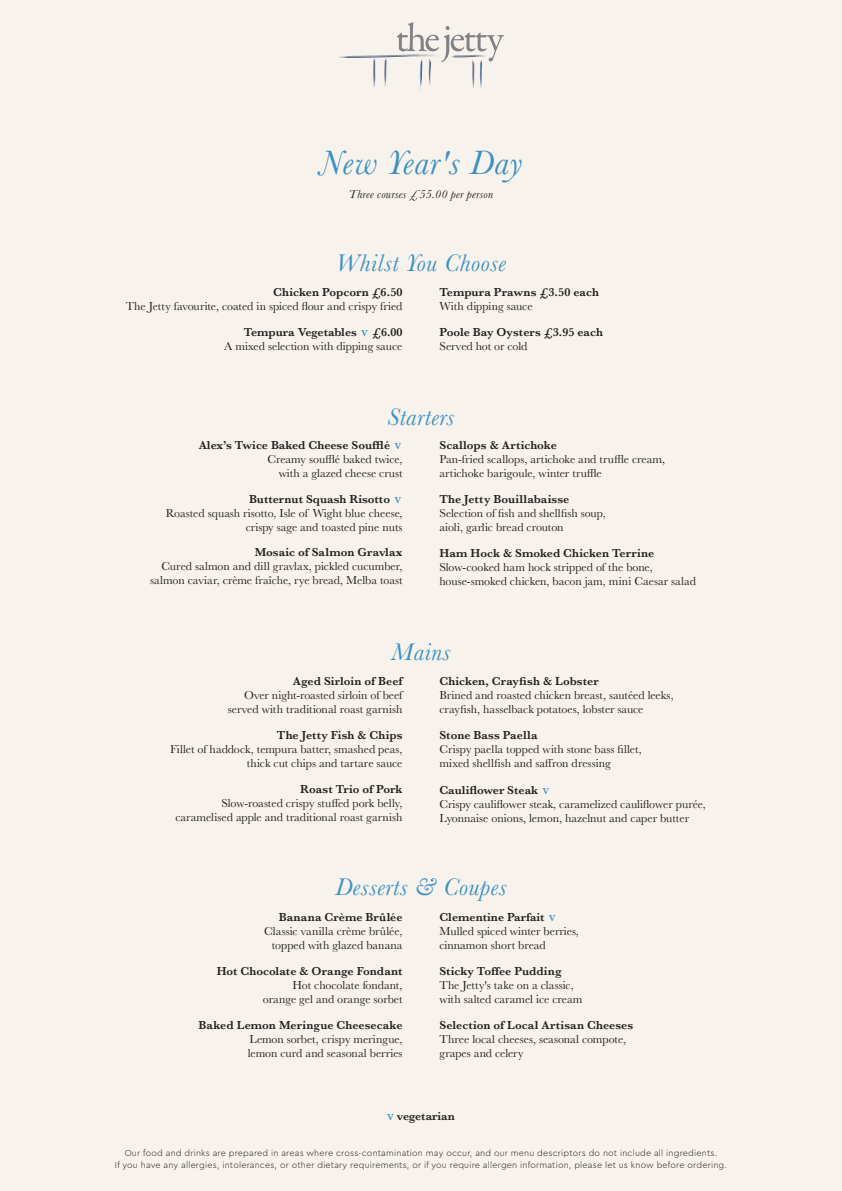
<style>
.page{position:relative;width:842px;height:1191px;background:#f7f2eb}
.page>*{position:absolute;margin:0;border:0;box-sizing:border-box;transform-origin:0 0}
.t1{font:italic 35px "Baskerville";letter-spacing:.02em;color:#3c90c2}
.t2{font:italic 25px "Baskerville";letter-spacing:.02em;color:#3c90c2}
.Dish__decription__kcal{font:12px/14px "Baskerville";color:#231f20;text-align:right}
.Dish__description__kcal__ALLERGEN{font:12px/14px "Baskerville";color:#231f20;text-align:right}
.Dish__decription__kcal-2{font:600 12px/14px "Baskerville";letter-spacing:.01em;color:#231f20}
.t3{font:italic 12px "Baskerville";letter-spacing:.02em;color:#231f20}
.Dish__description{font:600 12px "Baskerville";color:#231f20}
.Dish__description-2{font:300 9px/12px "Cera Pro";letter-spacing:.02em;color:#231f20;text-align:center}
.s1{font-weight:600}
.s2{font-weight:600;font-size:9px;color:#3a8fc3}
.s3{font-weight:400}
.s4{font-size:9px;color:#3a8fc3}
</style>
<div class="page">
<svg style="left:339px;top:22px;width:165px;height:67px"></svg>
<p class="t1" style="left:319px;top:139px;width:205px">New Year's Day</p>
<p class="t3" style="left:349px;top:186px;width:146px">Three courses £55.00 per person</p>
<p class="t2" style="left:336px;top:246px;width:172px">Whilst You Choose</p>
<p class="Dish__decription__kcal" style="left:126px;top:285px;width:278px"><span class="s1">Chicken Popcorn £6.50<br></span>The Jetty favourite, coated in spiced flour and crispy fried</p>
<p class="Dish__description__kcal__ALLERGEN" style="left:224px;top:326px;width:180px"><span class="s1">Tempura Vegetables</span> <span class="s2">V</span> <span class="s1">£6.00<br></span>A mixed selection with dipping sauce</p>
<p class="Dish__decription__kcal-2" style="left:439px;top:285px;width:161px">Tempura Prawns £3.50 each<br><span class="s3">With dipping sauce</span></p>
<p class="Dish__decription__kcal-2" style="left:439px;top:325px;width:165px">Poole Bay Oysters £3.95 each<br><span class="s3">Served hot or cold</span></p>
<p class="t2" style="left:388px;top:400px;width:68px">Starters</p>
<p class="Dish__description__kcal__ALLERGEN" style="left:199px;top:438px;width:205px"><span class="s1">Alex’s Twice Baked Cheese Soufflé</span> <span class="s2">V<br></span>Creamy soufflé baked twice,<br>with a glazed cheese crust</p>
<p class="Dish__description__kcal__ALLERGEN" style="left:166px;top:492px;width:238px"><span class="s1">Butternut Squash Risotto</span> <span class="s2">V<br></span>Roasted squash risotto, Isle of Wight blue cheese, crispy sage and toasted pine nuts</p>
<p class="Dish__decription__kcal" style="left:150px;top:545px;width:254px"><span class="s1">Mosaic of Salmon Gravlax<br></span>Cured salmon and dill gravlax, pickled cucumber, salmon caviar, crème fraîche, rye bread, Melba toast</p>
<p class="Dish__decription__kcal" style="left:439px;top:438px;width:227px;text-align:left"><span class="s1">Scallops &amp; Artichoke<br></span>Pan-fried scallops, artichoke and truffle cream, artichoke barigoule, winter truffle</p>
<p class="Dish__decription__kcal" style="left:439px;top:492px;width:168px;text-align:left"><span class="s1">The Jetty Bouillabaisse<br></span>Selection of fish and shellfish soup, aioli, garlic bread crouton</p>
<p class="Dish__decription__kcal" style="left:439px;top:546px;width:258px;text-align:left"><span class="s1">Ham Hock &amp; Smoked Chicken Terrine<br></span>Slow-cooked ham hock stripped of the bone, house-smoked chicken, bacon jam, mini Caesar salad</p>
<p class="t2" style="left:392px;top:635px;width:60px">Mains</p>
<p class="Dish__decription__kcal" style="left:228px;top:674px;width:176px"><span class="s1">Aged Sirloin of Beef<br></span>Over night-roasted sirloin of beef served with traditional roast garnish</p>
<p class="Dish__decription__kcal" style="left:170px;top:728px;width:234px"><span class="s1">The Jetty Fish &amp; Chips<br></span>Fillet of haddock, tempura batter, smashed peas, thick cut chips and tartare sauce</p>
<p class="Dish__decription__kcal" style="left:175px;top:782px;width:229px"><span class="s1">Roast Trio of Pork<br></span>Slow-roasted crispy stuffed pork belly, caramelised apple and traditional roast garnish</p>
<p class="Dish__decription__kcal" style="left:439px;top:674px;width:236px;text-align:left"><span class="s1">Chicken, Crayfish &amp; Lobster<br></span>Brined and roasted chicken breast, sautéed leeks, crayfish, hasselback potatoes, lobster sauce</p>
<p class="Dish__decription__kcal" style="left:439px;top:728px;width:204px;text-align:left"><span class="s1">Stone Bass Paella<br></span>Crispy paella topped with stone bass fillet, mixed shellfish and saffron dressing</p>
<p class="Dish__description__kcal__ALLERGEN" style="left:439px;top:783px;width:268px;text-align:left"><span class="s1">Cauliflower Steak</span> <span class="s2">V<br></span>Crispy cauliflower steak, caramelized cauliflower purée,<br>Lyonnaise onions, lemon, hazelnut and caper butter</p>
<p class="t2" style="left:335px;top:870px;width:173px">Desserts &amp; Coupes</p>
<p class="Dish__decription__kcal" style="left:264px;top:909px;width:140px"><span class="s1">Banana Crème Brûlée<br></span>Classic vanilla crème brûlée, topped with glazed banana</p>
<p class="Dish__decription__kcal" style="left:217px;top:963px;width:187px"><span class="s1">Hot Chocolate &amp; Orange Fondant<br></span>Hot chocolate fondant,<br>orange gel and orange sorbet</p>
<p class="Dish__decription__kcal" style="left:248px;top:1017px;width:156px;text-align:justify;text-indent:-49px"><span class="s1">Baked Lemon Meringue Cheesecake </span>Lemon sorbet, crispy meringue, lemon curd and seasonal berries</p>
<p class="Dish__description__kcal__ALLERGEN" style="left:439px;top:910px;width:141px;text-align:left"><span class="s1">Clementine Parfait</span> <span class="s2">V<br></span>Mulled spiced winter berries, cinnamon short bread</p>
<p class="Dish__decription__kcal" style="left:439px;top:963px;width:145px;text-align:left"><span class="s1">Sticky Toffee Pudding<br></span>The Jetty's take on a classic, with salted caramel ice cream</p>
<p class="Dish__decription__kcal" style="left:439px;top:1017px;width:195px;text-align:left"><span class="s1">Selection of Local Artisan Cheeses<br></span>Three local cheeses, seasonal compote, grapes and celery</p>
<p class="Dish__description" style="left:387px;top:1107px;width:69px"><span class="s4">V</span> vegetarian</p>
<p class="Dish__description-2" style="left:115px;top:1146px;width:613px">Our food and drinks are prepared in areas where cross-contamination may occur, and our menu descriptors do not include all ingredients.<br>If you have any allergies, intolerances, or other dietary requirements, or if you require allergen information, please let us know before ordering.</p>
</div>
